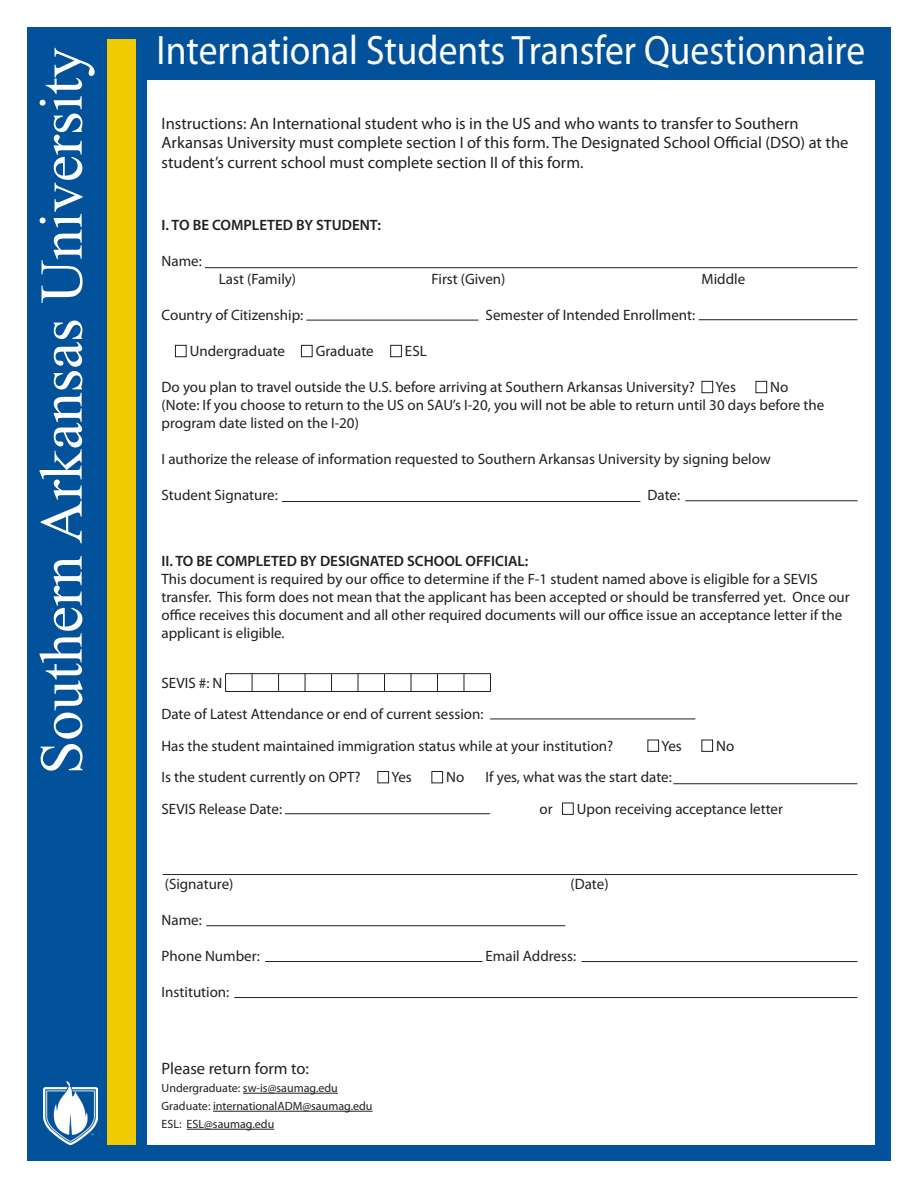
<style>
.page{position:relative;width:918px;height:1188px;background:#fff}
.page>*{position:absolute;margin:0;border:0;box-sizing:border-box;transform-origin:0 0}
.t1{font:60.6px "Times New Roman";color:#fff}
.t2{font:41.25px "Myriad Pro";color:#fff;scale:.91 1}
.t3{font:16.5px/19.8px "Myriad Pro";color:#231f20}
.t4{font:15px/18px "Myriad Pro";color:#231f20}
.t5{font:600 15px "Myriad Pro";color:#231f20}
.t6{font:12px "Myriad Pro";color:#231f20}
</style>
<div class="page">
<div style="left:27px;top:27px;width:864px;height:1134px;background:#01529a"></div>
<div style="left:147px;top:80px;width:728px;height:1065px;background:#fff"></div>
<div style="left:107px;top:39px;width:28px;height:1106px;background:#f0cb02"></div>
<hr style="left:243px;top:1093px;width:95px;height:1px;background:#231f20">
<hr style="left:213px;top:1111px;width:160px;height:1px;background:#231f20">
<hr style="left:187px;top:1129px;width:87px;height:1px;background:#231f20">
<img style="left:44px;top:1081px;width:53px;height:64px">
<hr style="left:163px;top:874px;width:695px;height:1px;background:#231f20">
<hr style="left:206px;top:925px;width:359px;height:1px;background:#231f20">
<hr style="left:265px;top:961px;width:218px;height:1px;background:#231f20">
<hr style="left:234px;top:997px;width:624px;height:1px;background:#231f20">
<hr style="left:582px;top:961px;width:276px;height:1px;background:#231f20">
<div style="left:175px;top:345px;width:12px;height:12px;border:1px solid #231f20"></div>
<div style="left:301px;top:345px;width:12px;height:12px;border:1px solid #231f20"></div>
<div style="left:390px;top:345px;width:12px;height:12px;border:1px solid #231f20"></div>
<div style="left:702px;top:381px;width:11px;height:12px;border:1px solid #231f20"></div>
<div style="left:756px;top:381px;width:11px;height:12px;border:1px solid #231f20"></div>
<hr style="left:205px;top:267px;width:653px;height:1px;background:#231f20">
<hr style="left:306px;top:320px;width:172px;height:1px;background:#231f20">
<hr style="left:282px;top:501px;width:358px;height:1px;background:#231f20">
<hr style="left:685px;top:500px;width:173px;height:1px;background:#231f20">
<hr style="left:699px;top:319px;width:159px;height:1px;background:#231f20">
<div style="left:647px;top:740px;width:12px;height:12px;border:1px solid #231f20"></div>
<div style="left:701px;top:740px;width:12px;height:12px;border:1px solid #231f20"></div>
<div style="left:377px;top:771px;width:12px;height:12px;border:1px solid #231f20"></div>
<div style="left:431px;top:771px;width:12px;height:12px;border:1px solid #231f20"></div>
<div style="left:562px;top:803px;width:12px;height:12px;border:1px solid #231f20"></div>
<hr style="left:490px;top:719px;width:205px;height:1px;background:#231f20">
<hr style="left:285px;top:813px;width:205px;height:1px;background:#231f20">
<hr style="left:673px;top:783px;width:184px;height:1px;background:#231f20">
<svg style="left:225px;top:673px;width:266px;height:19px"></svg>
<p class="t1" style="left:21px;top:774px;width:728px;rotate:-90deg">Southern Arkansas University</p>
<p class="t2" style="left:156px;top:25px;width:780px">International Students Transfer Questionnaire</p>
<p class="t3" style="left:162px;top:113px;width:688px">Instructions: An International student who is in the US and who wants to transfer to Southern<br>Arkansas University must complete section I of this form. The Designated School Official (DSO) at the student’s current school must complete section II of this form.</p>
<p class="t5" style="left:162px;top:216px;width:221px">I. TO BE COMPLETED BY STUDENT:</p>
<p class="t4" style="left:162px;top:252px;width:42px">Name:</p>
<p class="t4" style="left:219px;top:270px;width:79px">Last (Family)</p>
<p class="t4" style="left:432px;top:270px;width:75px">First (Given)</p>
<p class="t4" style="left:702px;top:270px;width:45px">Middle</p>
<p class="t4" style="left:162px;top:306px;width:143px">Country of Citizenship:</p>
<p class="t4" style="left:486px;top:306px;width:211px">Semester of Intended Enrollment:</p>
<p class="t4" style="left:190px;top:342px;width:97px">Undergraduate</p>
<p class="t4" style="left:316px;top:342px;width:60px">Graduate</p>
<p class="t4" style="left:405px;top:342px;width:23px">ESL</p>
<p class="t4" style="left:162px;top:378px;width:535px">Do you plan to travel outside the U.S. before arriving at Southern Arkansas University?</p>
<p class="t4" style="left:716px;top:378px;width:22px">Yes</p>
<p class="t4" style="left:770px;top:378px;width:20px">No</p>
<p class="t4" style="left:162px;top:396px;width:664px">(Note: If you choose to return to the US on SAU’s I-20, you will not be able to return until 30 days before the program date listed on the I-20)</p>
<p class="t4" style="left:162px;top:450px;width:611px">I authorize the release of information requested to Southern Arkansas University by signing below</p>
<p class="t4" style="left:162px;top:486px;width:118px">Student Signature:</p>
<p class="t4" style="left:648px;top:486px;width:34px">Date:</p>
<p class="t5" style="left:161px;top:552px;width:369px">II. TO BE COMPLETED BY DESIGNATED SCHOOL OFFICIAL:</p>
<p class="t4" style="left:161px;top:570px;width:690px">This document is required by our office to determine if the F-1 student named above is eligible for a SEVIS transfer. This form does not mean that the applicant has been accepted or should be transferred yet. Once our office receives this document and all other required documents will our office issue an acceptance letter if the applicant is eligible.</p>
<p class="t4" style="left:161px;top:674px;width:63px">SEVIS #: N</p>
<p class="t4" style="left:161px;top:705px;width:324px">Date of Latest Attendance or end of current session:</p>
<p class="t4" style="left:161px;top:737px;width:453px">Has the student maintained immigration status while at your institution?</p>
<p class="t4" style="left:661px;top:737px;width:22px">Yes</p>
<p class="t4" style="left:716px;top:737px;width:20px">No</p>
<p class="t4" style="left:161px;top:768px;width:201px">Is the student currently on OPT?</p>
<p class="t4" style="left:391px;top:768px;width:22px">Yes</p>
<p class="t4" style="left:446px;top:768px;width:20px">No</p>
<p class="t4" style="left:485px;top:768px;width:188px">If yes, what was the start date:</p>
<p class="t4" style="left:161px;top:800px;width:122px">SEVIS Release Date:</p>
<p class="t4" style="left:539px;top:800px;width:15px">or</p>
<p class="t4" style="left:577px;top:800px;width:208px">Upon receiving acceptance letter</p>
<p class="t4" style="left:165px;top:875px;width:70px">(Signature)</p>
<p class="t4" style="left:571px;top:875px;width:40px">(Date)</p>
<p class="t4" style="left:162px;top:911px;width:42px">Name:</p>
<p class="t4" style="left:162px;top:947px;width:100px">Phone Number:</p>
<p class="t4" style="left:486px;top:947px;width:92px">Email Address:</p>
<p class="t4" style="left:162px;top:983px;width:69px">Institution:</p>
<p class="t3" style="left:162px;top:1058px;width:149px">Please return form to:</p>
<p class="t6" style="left:162px;top:1081px;width:178px">Undergraduate: sw-is@saumag.edu</p>
<p class="t6" style="left:162px;top:1099px;width:212px">Graduate: internationalADM@saumag.edu</p>
<p class="t6" style="left:162px;top:1117px;width:114px">ESL: ESL@saumag.edu</p>
</div>
